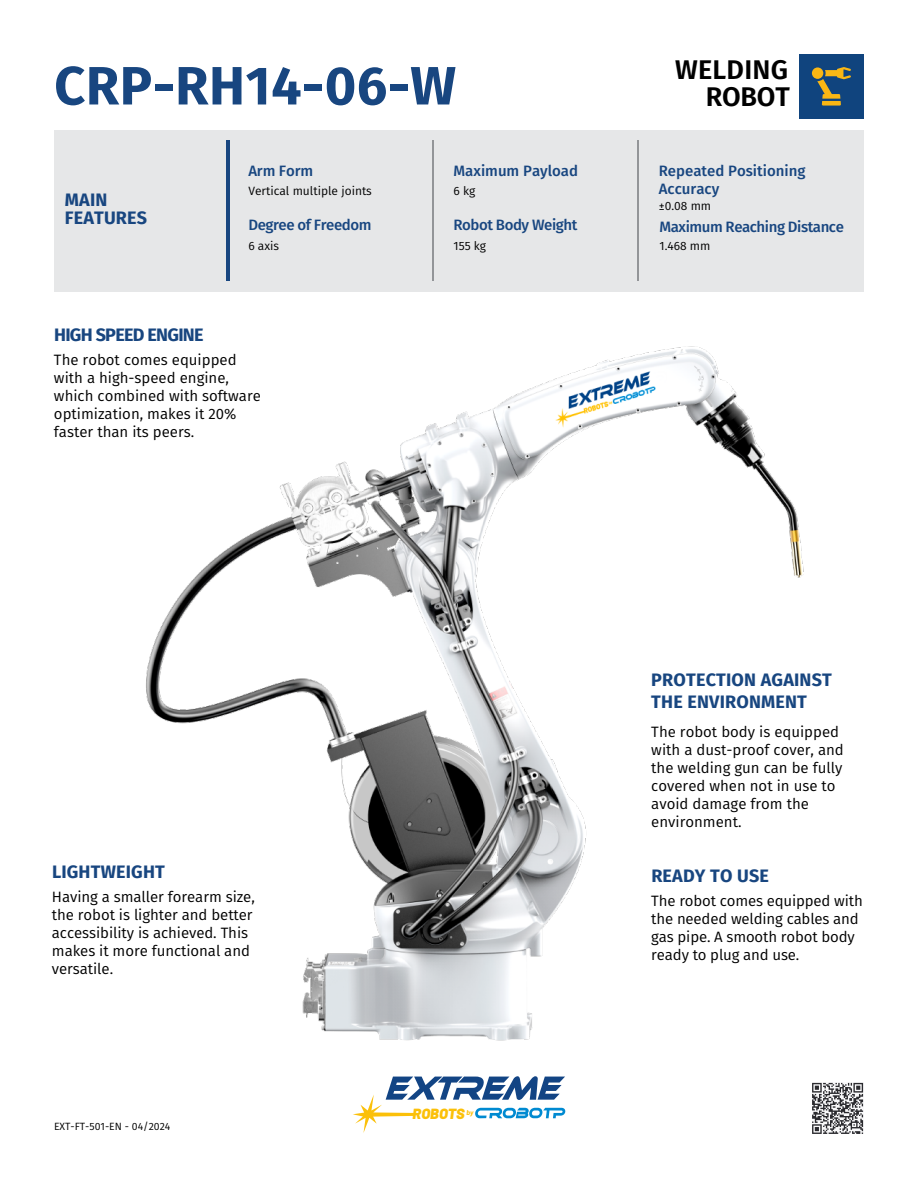
<style>
.page{position:relative;width:918px;height:1188px;background:#fff}
.page>*{position:absolute;margin:0;border:0;box-sizing:border-box;transform-origin:0 0}
.t1{font:700 54px "Fira Sans";letter-spacing:.01em;color:#184680}
.t2{font:600 27px/27px "Fira Sans";letter-spacing:.01em;color:#000;text-align:right}
.t3{font:700 18px/18px "Fira Sans";letter-spacing:.01em;color:#184680}
.t4{font:700 18px "Fira Sans";letter-spacing:-.04em;color:#184680}
.t5{font:15px/18px "Fira Sans";color:#000}
.t6{font:500 15px "Fira Sans";letter-spacing:-.03em;color:#184680}
.t7{font:500 15px/18px "Fira Sans";color:#184680}
.t8{font:italic 900 14.7px "Barlow";color:#fbc009}
.t9{font:12px "Fira Sans";color:#000}
.t10{font:10.5px "Fira Sans";color:#000}
</style>
<div class="page">
<img style="left:146px;top:346px;width:658px;height:695px">
<div style="left:54px;top:130px;width:810px;height:162px;background:#e6e7e8"></div>
<hr style="left:227px;top:140px;width:3px;height:141px;background:#184680">
<hr style="left:432px;top:140px;width:1px;height:141px;background:#939598">
<hr style="left:637px;top:140px;width:1px;height:141px;background:#939598">
<div style="left:799px;top:54px;width:65px;height:65px;background:#10447e"></div>
<div style="left:812px;top:67px;width:11px;height:12px;background:#fab714;border-radius:50%"></div>
<svg style="left:817px;top:67px;width:34px;height:39px"></svg>
<svg style="left:353px;top:1076px;width:212px;height:57px"></svg>
<svg style="left:812px;top:1083px;width:51px;height:51px"></svg>
<h1 class="t1" style="left:54px;top:40px;width:403px">CRP-RH14-06-W</h1>
<p class="t3" style="left:65px;top:189px;width:84px">MAIN<br>FEATURES</p>
<p class="t4" style="left:54px;top:319px;width:151px">HIGH SPEED ENGINE</p>
<p class="t6" style="left:248px;top:159px;width:66px">Arm Form</p>
<p class="t7" style="left:454px;top:161px;width:126px">Maximum Payload</p>
<p class="t9" style="left:248px;top:182px;width:125px">Vertical multiple joints</p>
<p class="t9" style="left:454px;top:182px;width:23px">6 kg</p>
<p class="t6" style="left:248px;top:213px;width:125px">Degree of Freedom</p>
<p class="t6" style="left:454px;top:213px;width:125px">Robot Body Weight</p>
<p class="t9" style="left:248px;top:237px;width:32px">6 axis</p>
<p class="t9" style="left:454px;top:237px;width:34px">155 kg</p>
<p class="t5" style="left:54px;top:350px;width:208px">The robot comes equipped with a high-speed engine, which combined with software optimization, makes it 20% faster than its peers.</p>
<h2 class="t2" style="left:675px;top:55px;width:116px">WELDING<br>ROBOT</h2>
<p class="t7" style="left:659px;top:161px;width:148px">Repeated Positioning<br>Accuracy</p>
<p class="t9" style="left:659px;top:197px;width:54px">±0.08 mm</p>
<p class="t6" style="left:660px;top:214px;width:186px">Maximum Reaching Distance</p>
<p class="t9" style="left:660px;top:237px;width:52px">1.468 mm</p>
<p class="t3" style="left:52px;top:862px;width:114px">LIGHTWEIGHT</p>
<p class="t5" style="left:52px;top:887px;width:204px">Having a smaller forearm size, the robot is lighter and better accessibility is achieved. This makes it more functional and versatile.</p>
<p class="t10" style="left:54px;top:1119px;width:118px">EXT-FT-501-EN - 04/2024</p>
<p class="t8" style="left:413px;top:1104px;width:62px">ROBOTS <sup>by</sup></p>
<p class="t3" style="left:651px;top:668px;width:182px;line-height:21.6px">PROTECTION AGAINST<br>THE ENVIRONMENT</p>
<p class="t5" style="left:651px;top:723px;width:194px">The robot body is equipped with a dust-proof cover, and the welding gun can be fully covered when not in use to avoid damage from the environment.</p>
<p class="t3" style="left:651px;top:866px;width:119px">READY TO USE</p>
<p class="t5" style="left:651px;top:892px;width:213px">The robot comes equipped with the needed welding cables and gas pipe. A smooth robot body ready to plug and use.</p>
</div>
